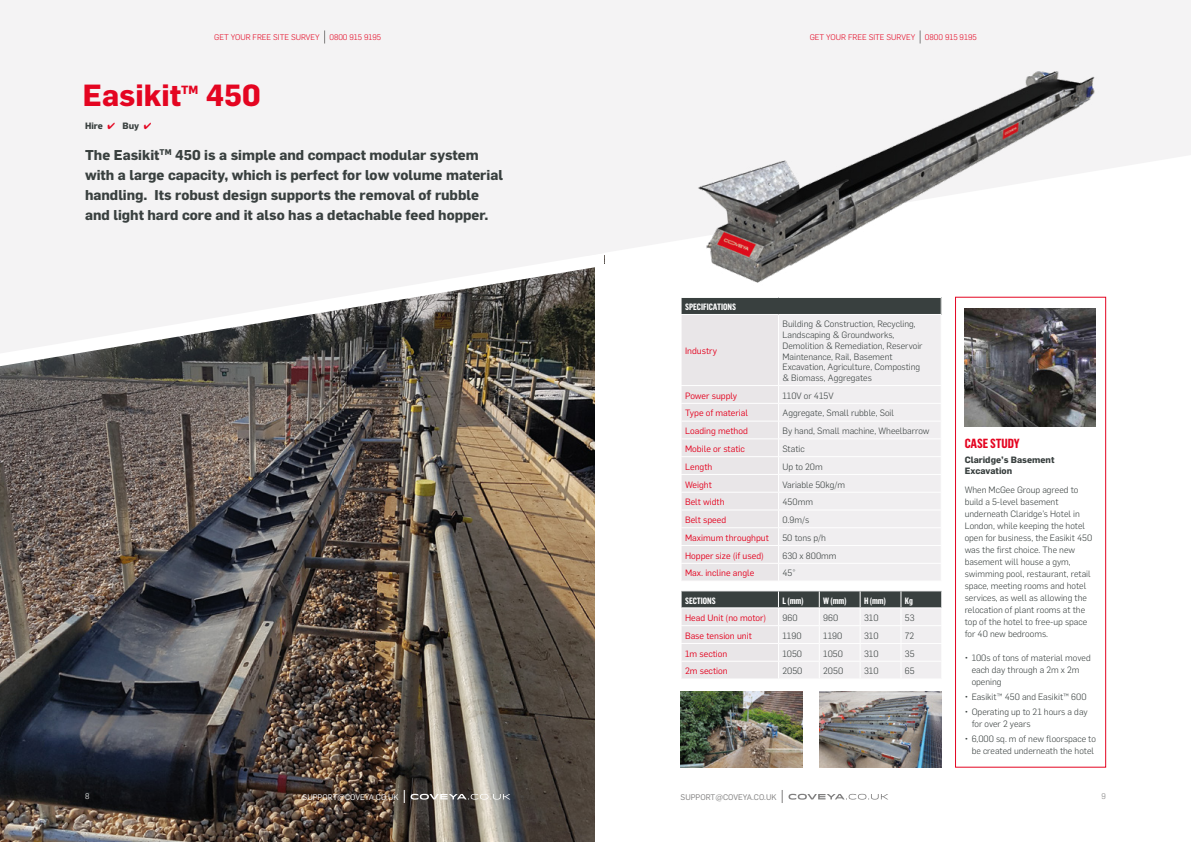
<style>
.page{position:relative;width:1191px;height:842px;background:#fff}
.page>*{position:absolute;margin:0;border:0;box-sizing:border-box;transform-origin:0 0}
.t1{font:700 30px "Flama";color:#e40521}
.t2{font:700 14px/20px "Flama";color:#39403f}
.t3{font:700 13px "Flama Condensed";letter-spacing:-.01em;color:#e40521}
.t4{font:700 11.7px "Flama";color:#e40521}
.t5{font:300 9px/12px "Flama";color:#39403f}
.t6{font:9px "Flama";color:#e40521}
.t7{font:700 9px "Flama Condensed";color:#fff}
.t8{font:700 9px/10.8px "Flama";color:#39403f}
.t9{font:300 8px "Flama";color:#e40521}
.t10{font:8px "Flama";color:#fff}
.t11{font:8px "Flama";color:#7f7e7e}
.t12{font:300 8px "Flama";color:#fff}
.t13{font:300 8px "Flama";color:#7f7e7e}
.s1{color:#e40521}
</style>
<div class="page">
<img style="left:0;top:366px;width:595px;height:476px">
<img style="left:2px;top:353px;width:593px;height:13px">
<svg style="left:404px;top:790px;width:106px;height:13px"></svg>
<svg style="left:0;top:0;width:595px;height:353px;fill:#f4f3f4"></svg>
<svg style="left:324px;top:30px;width:1px;height:14px"></svg>
<img style="left:819px;top:691px;width:122px;height:76px">
<svg style="left:782px;top:790px;width:106px;height:13px"></svg>
<svg style="left:587px;top:0;width:604px;height:256px;fill:#f4f3f4"></svg>
<svg style="left:920px;top:30px;width:1px;height:14px"></svg>
<div style="left:955px;top:297px;width:151px;height:470px;border:1px solid #e40521"></div>
<div style="left:681px;top:297px;width:260px;height:17px;background:#39403f"></div>
<div style="left:779px;top:315px;width:161px;height:265px;background:#f0eef0"></div>
<hr style="left:680px;top:297px;width:98px;height:1px;background:#fff">
<hr style="left:778px;top:297px;width:163px;height:1px;background:#fff">
<svg style="left:940px;top:298px;width:1px;height:16px"></svg>
<hr style="left:778px;top:385px;width:163px;height:1px;background:#fff">
<hr style="left:778px;top:403px;width:163px;height:1px;background:#fff">
<hr style="left:778px;top:421px;width:163px;height:1px;background:#fff">
<hr style="left:778px;top:438px;width:163px;height:1px;background:#fff">
<hr style="left:778px;top:456px;width:163px;height:1px;background:#fff">
<hr style="left:778px;top:474px;width:163px;height:1px;background:#fff">
<hr style="left:778px;top:492px;width:163px;height:1px;background:#fff">
<hr style="left:778px;top:509px;width:163px;height:1px;background:#fff">
<hr style="left:778px;top:527px;width:163px;height:1px;background:#fff">
<hr style="left:778px;top:545px;width:163px;height:1px;background:#fff">
<hr style="left:778px;top:563px;width:163px;height:1px;background:#fff">
<svg style="left:681px;top:298px;width:98px;height:283px;background:#e0dedf"></svg>
<svg style="left:940px;top:386px;width:1px;height:194px"></svg>
<svg style="left:681px;top:591px;width:261px;height:87px;background:#cecdce"></svg>
<img style="left:964px;top:308px;width:131px;height:119px">
<img style="left:680px;top:691px;width:122px;height:76px">
<img style="left:680px;top:65px;width:426px;height:218px">
<p class="t9" style="left:214px;top:32px;width:169px">GET YOUR FREE SITE SURVEY 0800 915 9195</p>
<h1 class="t1" style="left:83px;top:78px;width:100px">Easikit</h1>
<p class="t4" style="left:181px;top:82px;width:19px">TM</p>
<h1 class="t1" style="left:206px;top:78px;width:56px">450</h1>
<p class="t8" style="left:85px;top:120px;width:68px">Hire <span class="s1">✔</span> Buy <span class="s1">✔</span></p>
<p class="t2" style="left:85px;top:145px;width:419px">The Easikit<sup>TM</sup> 450 is a simple and compact modular system with a large capacity, which is perfect for low volume material handling. Its robust design supports the removal of rubble and light hard core and it also has a detachable feed hopper.</p>
<p class="t12" style="left:85px;top:791px;width:6px">8</p>
<p class="t10" style="left:303px;top:791px;width:97px">SUPPORT@COVEYA.CO.UK</p>
<p class="t9" style="left:809px;top:32px;width:169px">GET YOUR FREE SITE SURVEY 0800 915 9195</p>
<p class="t7" style="left:685px;top:301px;width:53px">SPECIFICATIONS</p>
<p class="t6" style="left:685px;top:345px;width:34px">Industry</p>
<p class="t5" style="left:782px;top:318px;width:142px;line-height:10.8px">Building &amp; Construction, Recycling,<br>Landscaping &amp; Groundworks,<br>Demolition &amp; Remediation, Reservoir<br>Maintenance, Rail, Basement<br>Excavation, Agriculture, Composting &amp; Biomass, Aggregates</p>
<p class="t6" style="left:685px;top:389px;width:54px">Power supply</p>
<p class="t5" style="left:782px;top:389px;width:53px">110V or 415V</p>
<p class="t6" style="left:685px;top:407px;width:65px">Type of material</p>
<p class="t5" style="left:782px;top:407px;width:113px">Aggregate, Small rubble, Soil</p>
<p class="t6" style="left:685px;top:425px;width:64px">Loading method</p>
<p class="t5" style="left:782px;top:425px;width:149px">By hand, Small machine, Wheelbarrow</p>
<p class="t6" style="left:685px;top:443px;width:61px">Mobile or static</p>
<p class="t5" style="left:782px;top:442px;width:24px">Static</p>
<p class="t6" style="left:685px;top:460px;width:29px">Length</p>
<p class="t5" style="left:782px;top:460px;width:42px">Up to 20m</p>
<p class="t6" style="left:685px;top:478px;width:28px">Weight</p>
<p class="t5" style="left:782px;top:478px;width:64px">Variable 50kg/m</p>
<p class="t6" style="left:685px;top:496px;width:41px">Belt width</p>
<p class="t5" style="left:782px;top:496px;width:32px">450mm</p>
<p class="t6" style="left:685px;top:514px;width:43px">Belt speed</p>
<p class="t5" style="left:782px;top:513px;width:28px">0.9m/s</p>
<p class="t6" style="left:685px;top:531px;width:85px">Maximum throughput</p>
<p class="t5" style="left:782px;top:531px;width:45px">50 tons p/h</p>
<p class="t6" style="left:685px;top:549px;width:80px">Hopper size (if used)</p>
<p class="t5" style="left:782px;top:549px;width:56px">630 x 800mm</p>
<p class="t6" style="left:685px;top:567px;width:71px">Max. incline angle</p>
<p class="t5" style="left:782px;top:567px;width:15px">45°</p>
<p class="t7" style="left:685px;top:595px;width:32px">SECTIONS</p>
<p class="t7" style="left:782px;top:595px;width:23px">L (mm)</p>
<p class="t7" style="left:823px;top:595px;width:25px">W (mm)</p>
<p class="t7" style="left:864px;top:595px;width:23px">H (mm)</p>
<p class="t7" style="left:905px;top:595px;width:10px">Kg</p>
<p class="t6" style="left:685px;top:612px;width:83px">Head Unit (no motor)</p>
<p class="t5" style="left:782px;top:611px;width:17px">960</p>
<p class="t5" style="left:823px;top:611px;width:17px">960</p>
<p class="t5" style="left:864px;top:611px;width:16px">310</p>
<p class="t5" style="left:905px;top:611px;width:11px">53</p>
<p class="t6" style="left:685px;top:629px;width:68px">Base tension unit</p>
<p class="t5" style="left:782px;top:629px;width:21px">1190</p>
<p class="t5" style="left:823px;top:629px;width:21px">1190</p>
<p class="t5" style="left:864px;top:629px;width:16px">310</p>
<p class="t5" style="left:905px;top:629px;width:11px">72</p>
<p class="t6" style="left:685px;top:647px;width:44px">1m section</p>
<p class="t5" style="left:782px;top:647px;width:21px">1050</p>
<p class="t5" style="left:823px;top:647px;width:21px">1050</p>
<p class="t5" style="left:864px;top:647px;width:16px">310</p>
<p class="t5" style="left:905px;top:647px;width:11px">35</p>
<p class="t6" style="left:685px;top:665px;width:44px">2m section</p>
<p class="t5" style="left:782px;top:665px;width:21px">2050</p>
<p class="t5" style="left:823px;top:665px;width:21px">2050</p>
<p class="t5" style="left:864px;top:665px;width:16px">310</p>
<p class="t5" style="left:905px;top:665px;width:11px">65</p>
<h3 class="t3" style="left:964px;top:435px;width:56px">CASE STUDY</h3>
<p class="t8" style="left:964px;top:454px;width:91px">Claridge’s Basement<br>Excavation</p>
<p class="t5" style="left:964px;top:483px;width:129px">When McGee Group agreed to build a 5-level basement underneath Claridge’s Hotel in<br>London, while keeping the hotel open for business, the Easikit 450 was the first choice. The new basement will house a gym, swimming pool, restaurant, retail space, meeting rooms and hotel services, as well as allowing the relocation of plant rooms at the top of the hotel to free-up space for 40 new bedrooms.</p>
<p class="t5" style="left:971px;top:651px;width:120px;text-indent:-7px">• 100s of tons of material moved each day through a 2m x 2m opening</p>
<p class="t5" style="left:964px;top:690px;width:123px">• Easikit™ 450 and Easikit™ 600</p>
<p class="t5" style="left:971px;top:705px;width:118px;text-indent:-7px">• Operating up to 21 hours a day for over 2 years</p>
<p class="t5" style="left:964px;top:732px;width:133px;text-align:center">• 6,000 sq. m of new floorspace to be created underneath the hotel</p>
<p class="t11" style="left:680px;top:791px;width:97px">SUPPORT@COVEYA.CO.UK</p>
<p class="t13" style="left:1101px;top:791px;width:6px">9</p>
</div>
